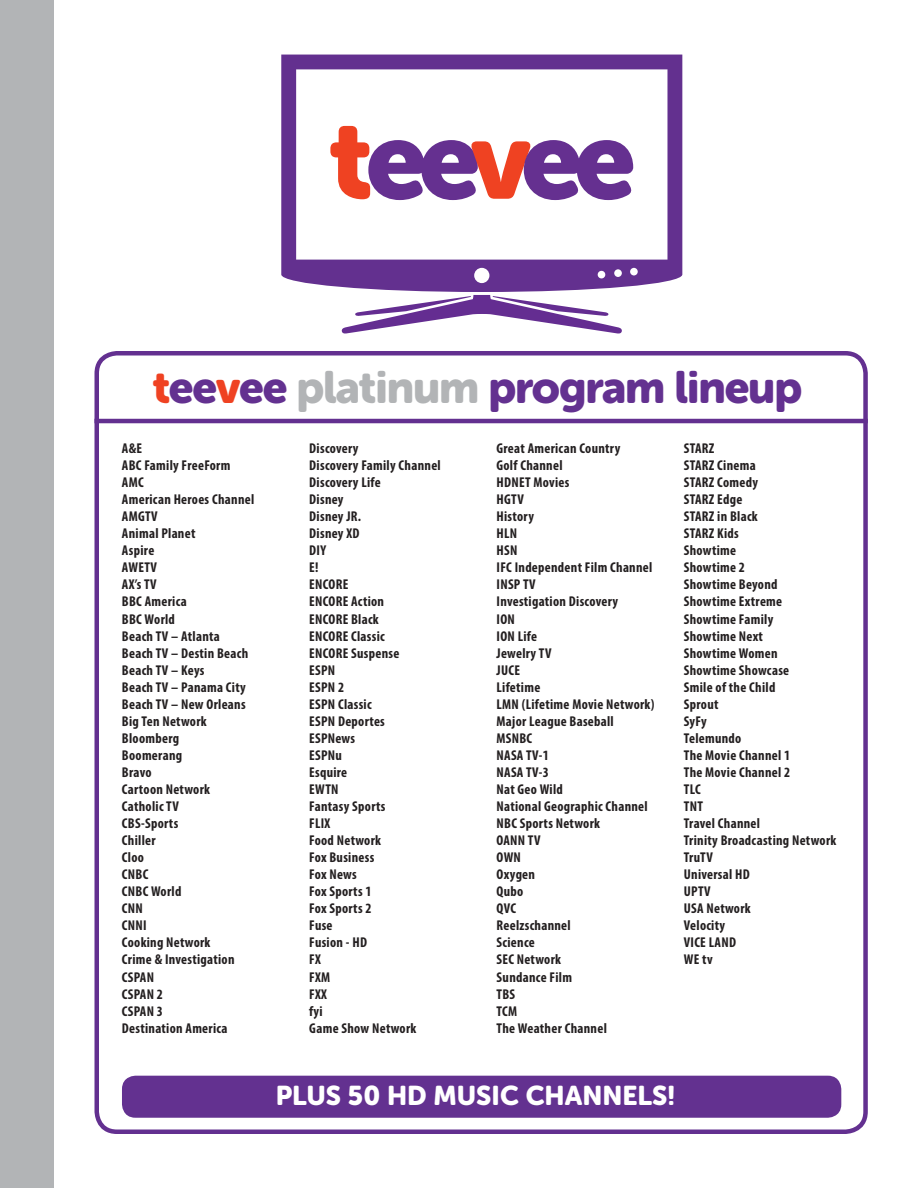
<style>
.page{position:relative;width:918px;height:1188px;background:#fff}
.page>*{position:absolute;margin:0;border:0;box-sizing:border-box;transform-origin:0 0}
.t1{font:45px "Museo Sans Rounded 900";letter-spacing:-.025em;color:#633190}
.t2{font:27px "Museo Sans Rounded 900";color:#fff}
.t3{font:700 condensed 14.25px "Myriad Pro";letter-spacing:.02em;color:#231f20}
.s1{color:#ef4222}
.s2{color:#b2b4b6}
</style>
<div class="page">
<div style="left:0;top:0;width:54px;height:1188px;background:#b2b4b6"></div>
<svg style="left:281px;top:55px;width:401px;height:237px"></svg>
<svg style="left:341px;top:295px;width:281px;height:39px"></svg>
<svg style="left:330px;top:126px;width:303px;height:74px"></svg>
<div style="left:94px;top:351px;width:774px;height:783px;border:4px solid #633090;border-radius:20px"></div>
<hr style="left:94px;top:419px;width:774px;height:4px;background:#633090">
<div style="left:122px;top:1076px;width:719px;height:42px;background:#633190;border-radius:14px"></div>
<p class="t1" style="left:152px;top:361px;width:651px"><span class="s1">t</span>ee<span class="s1">v</span>ee <span class="s2">platinum</span> program lineup</p>
<p class="t3" style="left:122px;top:439px;width:22px">A&amp;E</p>
<p class="t3" style="left:122px;top:456px;width:110px">ABC Family FreeForm</p>
<p class="t3" style="left:122px;top:474px;width:23px">AMC</p>
<p class="t3" style="left:122px;top:491px;width:134px">American Heroes Channel</p>
<p class="t3" style="left:122px;top:508px;width:37px">AMGTV</p>
<p class="t3" style="left:122px;top:525px;width:75px">Animal Planet</p>
<p class="t3" style="left:122px;top:542px;width:34px">Aspire</p>
<p class="t3" style="left:122px;top:559px;width:36px">AWETV</p>
<p class="t3" style="left:122px;top:576px;width:36px">AX’s TV</p>
<p class="t3" style="left:122px;top:593px;width:66px">BBC America</p>
<p class="t3" style="left:122px;top:610px;width:55px">BBC World</p>
<p class="t3" style="left:122px;top:627px;width:99px">Beach TV – Atlanta</p>
<p class="t3" style="left:122px;top:644px;width:128px">Beach TV – Destin Beach</p>
<p class="t3" style="left:122px;top:661px;width:84px">Beach TV – Keys</p>
<p class="t3" style="left:122px;top:678px;width:125px">Beach TV – Panama City</p>
<p class="t3" style="left:122px;top:695px;width:125px">Beach TV – New Orleans</p>
<p class="t3" style="left:122px;top:712px;width:86px">Big Ten Network</p>
<p class="t3" style="left:122px;top:729px;width:59px">Bloomberg</p>
<p class="t3" style="left:122px;top:746px;width:62px">Boomerang</p>
<p class="t3" style="left:122px;top:763px;width:31px">Bravo</p>
<p class="t3" style="left:122px;top:780px;width:90px">Cartoon Network</p>
<p class="t3" style="left:122px;top:797px;width:58px">Catholic TV</p>
<p class="t3" style="left:122px;top:814px;width:58px">CBS-Sports</p>
<p class="t3" style="left:122px;top:831px;width:35px">Chiller</p>
<p class="t3" style="left:122px;top:849px;width:24px">Cloo</p>
<p class="t3" style="left:122px;top:866px;width:28px">CNBC</p>
<p class="t3" style="left:122px;top:883px;width:61px">CNBC World</p>
<p class="t3" style="left:122px;top:900px;width:22px">CNN</p>
<p class="t3" style="left:122px;top:917px;width:26px">CNNI</p>
<p class="t3" style="left:122px;top:934px;width:90px">Cooking Network</p>
<p class="t3" style="left:122px;top:951px;width:114px">Crime &amp; Investigation</p>
<p class="t3" style="left:122px;top:968px;width:34px">CSPAN</p>
<p class="t3" style="left:122px;top:985px;width:43px">CSPAN 2</p>
<p class="t3" style="left:122px;top:1002px;width:43px">CSPAN 3</p>
<p class="t3" style="left:122px;top:1019px;width:107px">Destination America</p>
<p class="t3" style="left:309px;top:439px;width:51px">Discovery</p>
<p class="t3" style="left:309px;top:456px;width:133px">Discovery Family Channel</p>
<p class="t3" style="left:309px;top:474px;width:73px">Discovery Life</p>
<p class="t3" style="left:309px;top:491px;width:36px">Disney</p>
<p class="t3" style="left:309px;top:508px;width:53px">Disney JR.</p>
<p class="t3" style="left:309px;top:525px;width:52px">Disney XD</p>
<p class="t3" style="left:309px;top:542px;width:18px">DIY</p>
<p class="t3" style="left:309px;top:559px;width:11px">E!</p>
<p class="t3" style="left:309px;top:576px;width:41px">ENCORE</p>
<p class="t3" style="left:309px;top:593px;width:76px">ENCORE Action</p>
<p class="t3" style="left:309px;top:610px;width:71px">ENCORE Black</p>
<p class="t3" style="left:309px;top:627px;width:77px">ENCORE Classic</p>
<p class="t3" style="left:309px;top:644px;width:92px">ENCORE Suspense</p>
<p class="t3" style="left:309px;top:661px;width:27px">ESPN</p>
<p class="t3" style="left:309px;top:678px;width:36px">ESPN 2</p>
<p class="t3" style="left:309px;top:695px;width:64px">ESPN Classic</p>
<p class="t3" style="left:309px;top:712px;width:77px">ESPN Deportes</p>
<p class="t3" style="left:309px;top:729px;width:47px">ESPNews</p>
<p class="t3" style="left:309px;top:746px;width:34px">ESPNu</p>
<p class="t3" style="left:309px;top:763px;width:40px">Esquire</p>
<p class="t3" style="left:309px;top:780px;width:31px">EWTN</p>
<p class="t3" style="left:309px;top:797px;width:78px">Fantasy Sports</p>
<p class="t3" style="left:309px;top:814px;width:23px">FLIX</p>
<p class="t3" style="left:309px;top:831px;width:73px">Food Network</p>
<p class="t3" style="left:309px;top:849px;width:67px">Fox Business</p>
<p class="t3" style="left:309px;top:866px;width:49px">Fox News</p>
<p class="t3" style="left:309px;top:883px;width:64px">Fox Sports 1</p>
<p class="t3" style="left:309px;top:900px;width:64px">Fox Sports 2</p>
<p class="t3" style="left:309px;top:917px;width:25px">Fuse</p>
<p class="t3" style="left:309px;top:934px;width:59px">Fusion - HD</p>
<p class="t3" style="left:309px;top:951px;width:13px">FX</p>
<p class="t3" style="left:309px;top:968px;width:23px">FXM</p>
<p class="t3" style="left:309px;top:985px;width:19px">FXX</p>
<p class="t3" style="left:309px;top:1002px;width:15px">fyi</p>
<p class="t3" style="left:309px;top:1019px;width:109px">Game Show Network</p>
<p class="t3" style="left:497px;top:439px;width:125px">Great American Country</p>
<p class="t3" style="left:497px;top:456px;width:68px">Golf Channel</p>
<p class="t3" style="left:497px;top:474px;width:74px">HDNET Movies</p>
<p class="t3" style="left:497px;top:491px;width:29px">HGTV</p>
<p class="t3" style="left:497px;top:508px;width:39px">History</p>
<p class="t3" style="left:497px;top:525px;width:22px">HLN</p>
<p class="t3" style="left:497px;top:542px;width:22px">HSN</p>
<p class="t3" style="left:497px;top:559px;width:157px">IFC Independent Film Channel</p>
<p class="t3" style="left:497px;top:576px;width:41px">INSP TV</p>
<p class="t3" style="left:497px;top:593px;width:123px">Investigation Discovery</p>
<p class="t3" style="left:497px;top:610px;width:20px">ION</p>
<p class="t3" style="left:497px;top:627px;width:42px">ION Life</p>
<p class="t3" style="left:497px;top:644px;width:56px">Jewelry TV</p>
<p class="t3" style="left:497px;top:661px;width:25px">JUCE</p>
<p class="t3" style="left:497px;top:678px;width:45px">Lifetime</p>
<p class="t3" style="left:497px;top:695px;width:159px">LMN (Lifetime Movie Network)</p>
<p class="t3" style="left:497px;top:712px;width:119px">Major League Baseball</p>
<p class="t3" style="left:497px;top:729px;width:37px">MSNBC</p>
<p class="t3" style="left:497px;top:746px;width:54px">NASA TV-1</p>
<p class="t3" style="left:497px;top:763px;width:54px">NASA TV-3</p>
<p class="t3" style="left:497px;top:780px;width:68px">Nat Geo Wild</p>
<p class="t3" style="left:497px;top:797px;width:153px">National Geographic Channel</p>
<p class="t3" style="left:497px;top:814px;width:105px">NBC Sports Network</p>
<p class="t3" style="left:497px;top:831px;width:45px">OANN TV</p>
<p class="t3" style="left:497px;top:849px;width:26px">OWN</p>
<p class="t3" style="left:497px;top:866px;width:40px">Oxygen</p>
<p class="t3" style="left:497px;top:883px;width:28px">Qubo</p>
<p class="t3" style="left:497px;top:900px;width:21px">QVC</p>
<p class="t3" style="left:497px;top:917px;width:76px">Reelzschannel</p>
<p class="t3" style="left:497px;top:934px;width:40px">Science</p>
<p class="t3" style="left:497px;top:951px;width:66px">SEC Network</p>
<p class="t3" style="left:497px;top:968px;width:77px">Sundance Film</p>
<p class="t3" style="left:497px;top:985px;width:20px">TBS</p>
<p class="t3" style="left:497px;top:1002px;width:22px">TCM</p>
<p class="t3" style="left:497px;top:1019px;width:112px">The Weather Channel</p>
<p class="t3" style="left:684px;top:439px;width:32px">STARZ</p>
<p class="t3" style="left:684px;top:456px;width:73px">STARZ Cinema</p>
<p class="t3" style="left:684px;top:474px;width:76px">STARZ Comedy</p>
<p class="t3" style="left:684px;top:491px;width:60px">STARZ Edge</p>
<p class="t3" style="left:684px;top:508px;width:76px">STARZ in Black</p>
<p class="t3" style="left:684px;top:525px;width:57px">STARZ Kids</p>
<p class="t3" style="left:684px;top:542px;width:54px">Showtime</p>
<p class="t3" style="left:684px;top:559px;width:63px">Showtime 2</p>
<p class="t3" style="left:684px;top:576px;width:95px">Showtime Beyond</p>
<p class="t3" style="left:684px;top:593px;width:100px">Showtime Extreme</p>
<p class="t3" style="left:684px;top:610px;width:91px">Showtime Family</p>
<p class="t3" style="left:684px;top:627px;width:81px">Showtime Next</p>
<p class="t3" style="left:684px;top:644px;width:95px">Showtime Women</p>
<p class="t3" style="left:684px;top:661px;width:107px">Showtime Showcase</p>
<p class="t3" style="left:684px;top:678px;width:93px">Smile of the Child</p>
<p class="t3" style="left:684px;top:695px;width:36px">Sprout</p>
<p class="t3" style="left:684px;top:712px;width:24px">SyFy</p>
<p class="t3" style="left:684px;top:729px;width:59px">Telemundo</p>
<p class="t3" style="left:684px;top:746px;width:108px">The Movie Channel 1</p>
<p class="t3" style="left:684px;top:763px;width:108px">The Movie Channel 2</p>
<p class="t3" style="left:684px;top:780px;width:18px">TLC</p>
<p class="t3" style="left:684px;top:797px;width:21px">TNT</p>
<p class="t3" style="left:684px;top:814px;width:78px">Travel Channel</p>
<p class="t3" style="left:684px;top:831px;width:154px">Trinity Broadcasting Network</p>
<p class="t3" style="left:684px;top:849px;width:30px">TruTV</p>
<p class="t3" style="left:684px;top:866px;width:67px">Universal HD</p>
<p class="t3" style="left:684px;top:883px;width:28px">UPTV</p>
<p class="t3" style="left:684px;top:900px;width:68px">USA Network</p>
<p class="t3" style="left:684px;top:917px;width:43px">Velocity</p>
<p class="t3" style="left:684px;top:934px;width:54px">VICE LAND</p>
<p class="t3" style="left:684px;top:951px;width:30px">WE tv</p>
<p class="t2" style="left:276px;top:1080px;width:401px">PLUS 50 HD MUSIC CHANNELS!</p>
</div>
